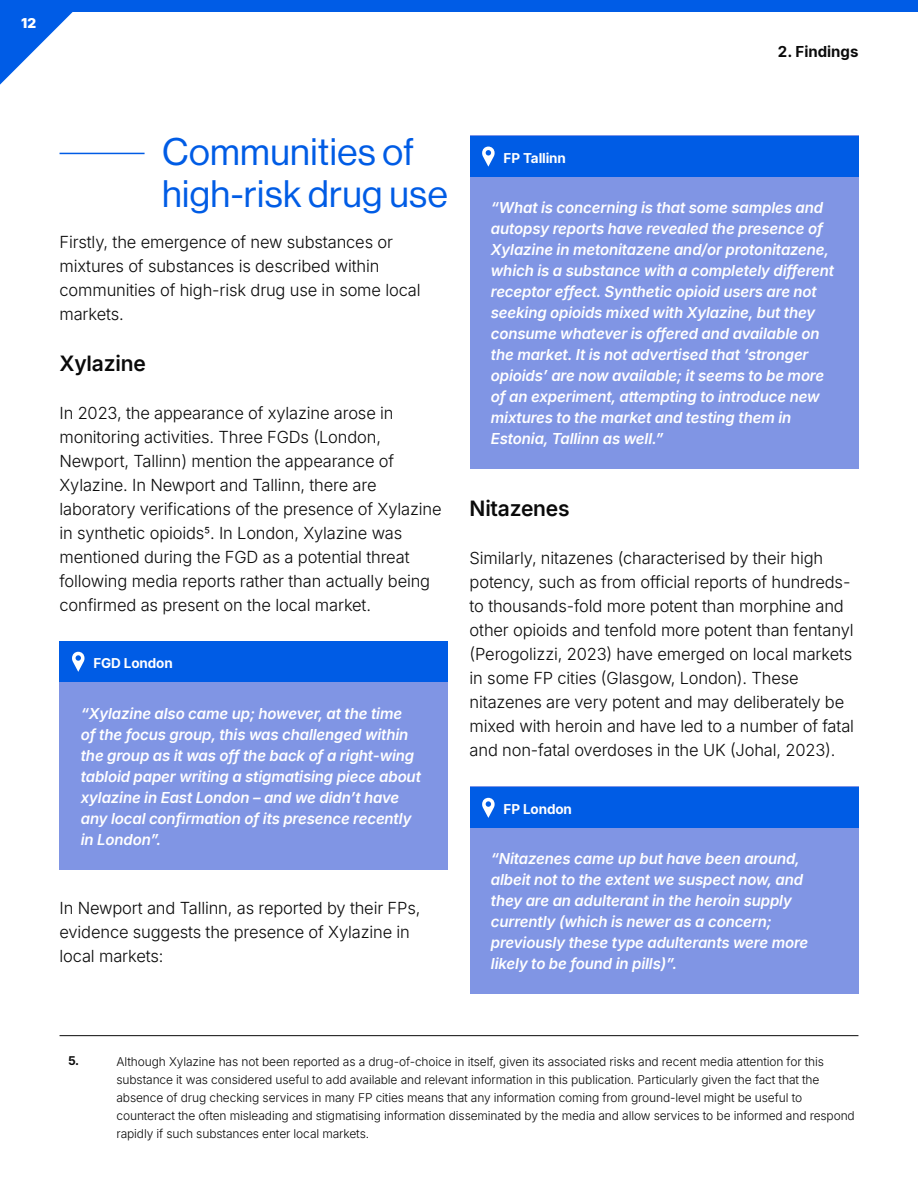
<style>
.page{position:relative;width:918px;height:1188px;background:#fff}
.page>*{position:absolute;margin:0;border:0;box-sizing:border-box;transform-origin:0 0}
.t1{font:37.5px/42px "N Haas Grotesk DS Pro 55 Rg";letter-spacing:.01em;color:#005ce5}
.t2{font:600 21px "Inter";letter-spacing:-.01em;color:#0a0a0a}
.t3{font:300 16.5px/24px "Inter";letter-spacing:-.01em;color:#0a0a0a}
.t4{font:italic 600 15px/21px "Inter";letter-spacing:-.01em;color:#fff}
.t5{font:700 15px "Inter";color:#0a0a0a}
.t6{font:700 13.5px "Inter";letter-spacing:-.01em;color:#fff}
.t7{font:900 13.5px "Inter";color:#fff}
.t8{font:300 12px/18px "Inter";letter-spacing:-.01em;color:#0a0a0a}
.t9{font:700 12px "Inter";color:#0a0a0a}
</style>
<div class="page">
<svg style="left:0;top:12px;width:73px;height:73px"></svg>
<div style="left:0;top:0;width:918px;height:12px;background:#005ce6"></div>
<hr style="left:60px;top:1035px;width:798px;height:1px;background:#0a0a0a">
<div style="left:60px;top:641px;width:388px;height:228px;background:#8095e4"></div>
<div style="left:470px;top:136px;width:388px;height:333px;background:#8095e4"></div>
<div style="left:470px;top:787px;width:388px;height:207px;background:#8095e4"></div>
<hr style="left:60px;top:153px;width:85px;height:1px;background:#005ce5">
<div style="left:60px;top:641px;width:388px;height:41px;background:#005ce5"></div>
<div style="left:470px;top:787px;width:388px;height:41px;background:#005ce5"></div>
<svg style="left:72px;top:652px;width:13px;height:20px"></svg>
<svg style="left:482px;top:798px;width:13px;height:20px"></svg>
<div style="left:470px;top:136px;width:388px;height:40px;background:#005ce5"></div>
<svg style="left:482px;top:147px;width:13px;height:20px"></svg>
<p class="t7" style="left:21px;top:15px;width:16px">12</p>
<p class="t5" style="left:778px;top:42px;width:82px">2. Findings</p>
<h1 class="t1" style="left:162px;top:131px;width:287px">Communities of high-risk drug use</h1>
<p class="t3" style="left:60px;top:230px;width:363px">Firstly, the emergence of new substances or mixtures of substances is described within communities of high-risk drug use in some local markets.</p>
<p class="t2" style="left:60px;top:350px;width:88px">Xylazine</p>
<p class="t3" style="left:60px;top:401px;width:384px">In 2023, the appearance of xylazine arose in monitoring activities. Three FGDs (London, Newport, Tallinn) mention the appearance of Xylazine. In Newport and Tallinn, there are laboratory verifications of the presence of Xylazine in synthetic opioids5. In London, Xylazine was mentioned during the FGD as a potential threat following media reports rather than actually being confirmed as present on the local market.</p>
<p class="t6" style="left:94px;top:655px;width:81px">FGD London</p>
<p class="t4" style="left:81px;top:703px;width:342px">“Xylazine also came up; however, at the time<br>of the focus group, this was challenged within the group as it was off the back of a right-wing tabloid paper writing a stigmatising piece about xylazine in East London – and we didn’t have any local confirmation of its presence recently in London”.</p>
<p class="t3" style="left:60px;top:896px;width:362px">In Newport and Tallinn, as reported by their FPs, evidence suggests the presence of Xylazine in local markets:</p>
<p class="t6" style="left:504px;top:150px;width:64px">FP Tallinn</p>
<p class="t4" style="left:491px;top:197px;width:345px">“What is concerning is that some samples and autopsy reports have revealed the presence of Xylazine in metonitazene and/or protonitazene, which is a substance with a completely different receptor effect. Synthetic opioid users are not seeking opioids mixed with Xylazine, but they consume whatever is offered and available on the market. It is not advertised that ‘stronger opioids’ are now available; it seems to be more of an experiment, attempting to introduce new mixtures to the market and testing them in Estonia, Tallinn as well.”</p>
<p class="t2" style="left:470px;top:496px;width:102px">Nitazenes</p>
<p class="t3" style="left:470px;top:546px;width:386px">Similarly, nitazenes (characterised by their high potency, such as from official reports of hundreds&shy;to thousands-fold more potent than morphine and other opioids and tenfold more potent than fentanyl (Perogolizzi, 2023) have emerged on local markets in some FP cities (Glasgow, London). These nitazenes are very potent and may deliberately be mixed with heroin and have led to a number of fatal and non-fatal overdoses in the UK (Johal, 2023).</p>
<p class="t6" style="left:504px;top:801px;width:70px">FP London</p>
<p class="t4" style="left:491px;top:848px;width:319px">“Nitazenes came up but have been around, albeit not to the extent we suspect now, and they are an adulterant in the heroin supply currently (which is newer as a concern; previously these type adulterants were more likely to be found in pills)”.</p>
<p class="t9" style="left:68px;top:1054px;width:13px">5.</p>
<p class="t8" style="left:116px;top:1053px;width:740px">Although Xylazine has not been reported as a drug-of-choice in itself, given its associated risks and recent media attention for this substance it was considered useful to add available and relevant information in this publication. Particularly given the fact that the absence of drug checking services in many FP cities means that any information coming from ground-level might be useful to counteract the often misleading and stigmatising information disseminated by the media and allow services to be informed and respond rapidly if such substances enter local markets.</p>
</div>
